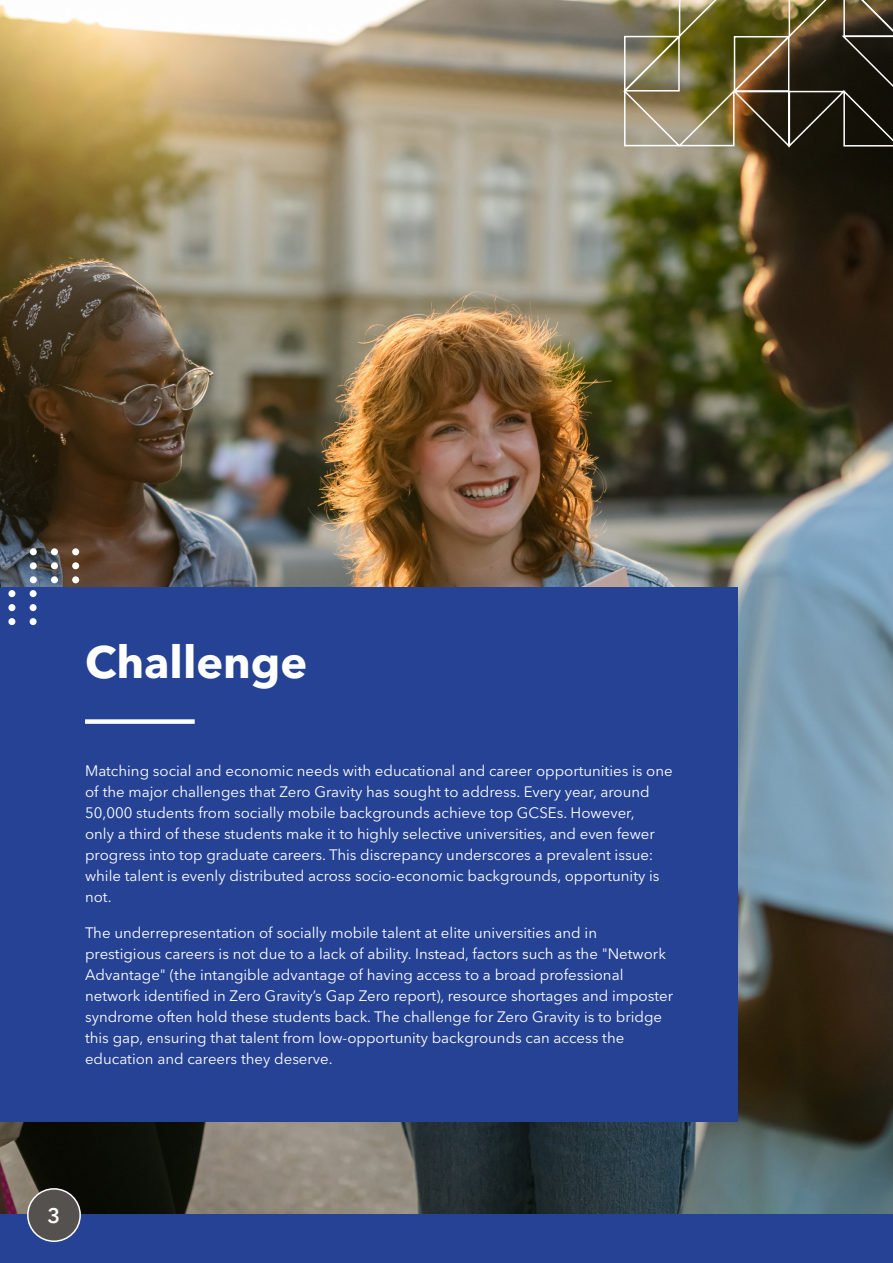
<style>
.page{position:relative;width:893px;height:1263px;background:#fff}
.page>*{position:absolute;margin:0;border:0;box-sizing:border-box;transform-origin:0 0}
.t1{font:700 45px "Avenir Next LT Pro";color:#fff}
.t2{font:600 21px "Avenir Next LT Pro";color:#fff}
.t3{font:15px/21px "Avenir Next LT Pro";color:#fff}
</style>
<div class="page">
<img style="left:0;top:0;width:893px;height:1214px">
<div style="left:0;top:1214px;width:893px;height:49px;background:#254294"></div>
<div style="left:28px;top:1189px;width:52px;height:52px;background:#55514f;border-radius:50%"></div>
<div style="left:27px;top:1188px;width:54px;height:54px;border:2px solid #fff;border-radius:50%"></div>
<div style="left:0;top:587px;width:738px;height:534px;background:#254294"></div>
<div style="left:85px;top:719px;width:110px;height:5px;background:#fff"></div>
<img style="left:621px;top:0;width:272px;height:149px">
<div style="left:30px;top:548px;width:7px;height:7px;background:#fff;border-radius:50%"></div>
<div style="left:51px;top:548px;width:7px;height:7px;background:#fff;border-radius:50%"></div>
<div style="left:72px;top:548px;width:7px;height:7px;background:#fff;border-radius:50%"></div>
<div style="left:30px;top:562px;width:7px;height:7px;background:#fff;border-radius:50%"></div>
<div style="left:51px;top:562px;width:7px;height:7px;background:#fff;border-radius:50%"></div>
<div style="left:72px;top:562px;width:7px;height:7px;background:#fff;border-radius:50%"></div>
<div style="left:30px;top:576px;width:7px;height:7px;background:#fff;border-radius:50%"></div>
<div style="left:51px;top:576px;width:7px;height:7px;background:#fff;border-radius:50%"></div>
<div style="left:72px;top:576px;width:7px;height:7px;background:#fff;border-radius:50%"></div>
<div style="left:8px;top:590px;width:7px;height:7px;background:#fff;border-radius:50%"></div>
<div style="left:30px;top:590px;width:7px;height:7px;background:#fff;border-radius:50%"></div>
<div style="left:8px;top:604px;width:7px;height:7px;background:#fff;border-radius:50%"></div>
<div style="left:30px;top:604px;width:7px;height:7px;background:#fff;border-radius:50%"></div>
<div style="left:8px;top:618px;width:7px;height:7px;background:#fff;border-radius:50%"></div>
<div style="left:30px;top:618px;width:7px;height:7px;background:#fff;border-radius:50%"></div>
<h1 class="t1" style="left:85px;top:635px;width:224px">Challenge</h1>
<p class="t3" style="left:85px;top:760px;width:589px">Matching social and economic needs with educational and career opportunities is one of the major challenges that Zero Gravity has sought to address. Every year, around 50,000 students from socially mobile backgrounds achieve top GCSEs. However,<br>only a third of these students make it to highly selective universities, and even fewer progress into top graduate careers. This discrepancy underscores a prevalent issue: while talent is evenly distributed across socio-economic backgrounds, opportunity is not.</p>
<p class="t3" style="left:85px;top:922px;width:590px">The underrepresentation of socially mobile talent at elite universities and in prestigious careers is not due to a lack of ability. Instead, factors such as the "Network Advantage" (the intangible advantage of having access to a broad professional network identified in Zero Gravity’s Gap Zero report), resource shortages and imposter syndrome often hold these students back. The challenge for Zero Gravity is to bridge this gap, ensuring that talent from low-opportunity backgrounds can access the education and careers they deserve.</p>
<h2 class="t2" style="left:48px;top:1203px;width:14px">3</h2>
</div>
